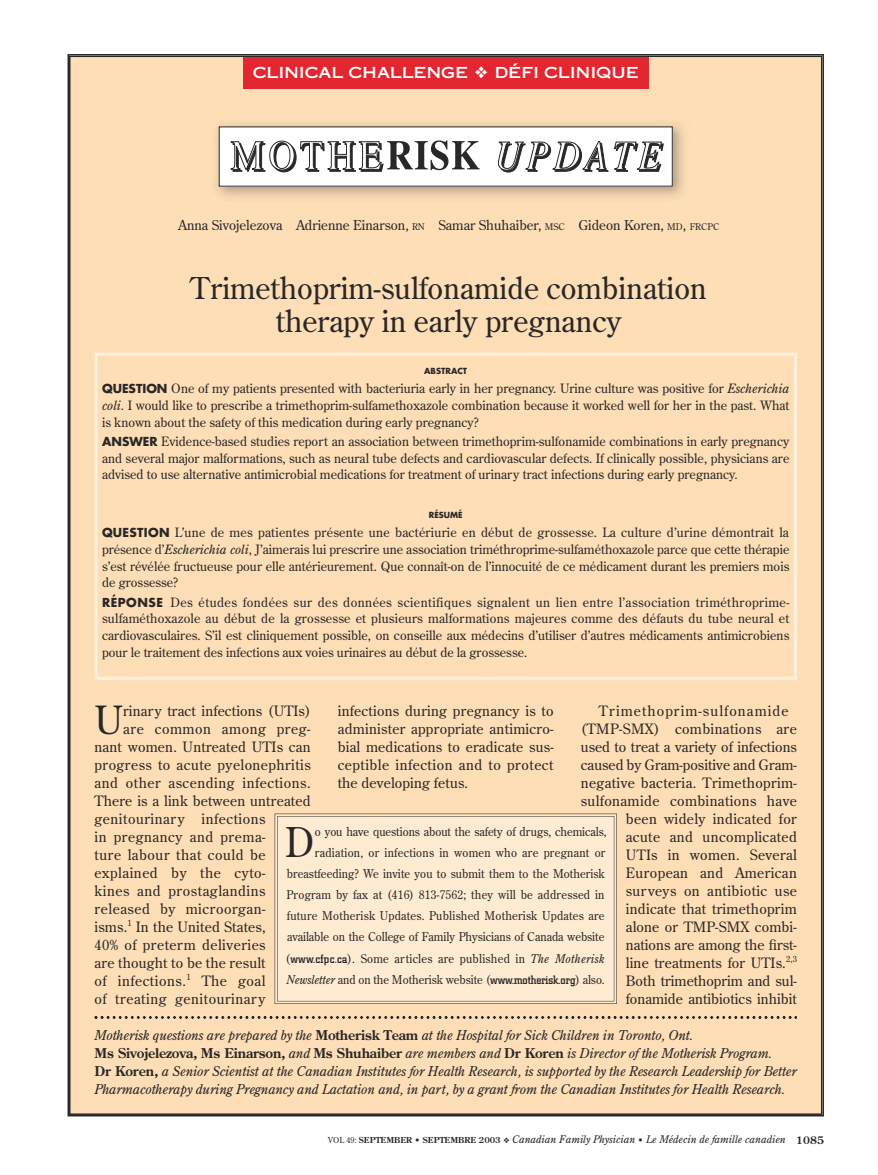
<style>
.page{position:relative;width:878px;height:1175px;background:#fff}
.page>*{position:absolute;margin:0;border:0;box-sizing:border-box;transform-origin:0 0}
.t1{font:40.95px "Century Old Style";color:#292828;scale:.94 1}
.t2{font:38.85px "Century Old Style";color:#292828}
.t3{font:30px/33px "Century Old Style";color:#292828;text-align:center}
.t4{font:18.15px "Copperplate Thirty One AB";letter-spacing:-.01em;color:#fff}
.t5{font:14.25px/18px "Century Old Style";letter-spacing:.025em;color:#292828;text-align:justify}
.t6{font:14.25px "Century Old Style";color:#292828}
.t7{font:14.25px "Century Old Style";letter-spacing:.075em;color:#292828}
.t8{font:italic 13.5px/18px "Century Old Style";letter-spacing:-.01em;color:#292828}
.t9{font:13.5px "Century Old Style";color:#292828}
.t10{font:12.9px/16.6px "Century Old Style";color:#292828;text-align:justify}
.t11{font:12.15px/21.1px "Century Old Style";color:#292828;text-align:right;scale:.94 1}
.t12{font:italic 10.5px "Century Old Style";color:#292828}
.t13{font:700 8.25px "Futura";color:#292828}
.s1{font-size:9.15px}
.s2{font-family:"Futura";font-weight:700;font-size:12.15px}
.s3{font-style:italic}
.s4{font-family:"City";font-weight:500}
.s5{font-weight:700;font-style:normal}
.s6{font-style:normal;font-size:8.25px}
.s7{font-weight:700;font-style:normal;font-size:8.25px}
.s8{font-style:normal;font-size:8.4px}
</style>
<div class="page">
<div style="left:69px;top:56px;width:753px;height:1058px;background:#fedeb6"></div>
<div style="left:243px;top:57px;width:405px;height:31px;background:#e32731"></div>
<img style="left:213px;top:120px;width:476px;height:81px">
<div style="left:219px;top:127px;width:453px;height:59px;background:#fff"></div>
<svg style="left:230px;top:140px;width:250px;height:32px"></svg>
<svg style="left:497px;top:141px;width:167px;height:32px"></svg>
<hr style="left:96px;top:353px;width:699px;height:3px;background:#fff1de">
<hr style="left:794px;top:354px;width:2px;height:324px;background:#fff1de">
<svg style="left:96px;top:676px;width:699px;height:4px;background:#feecd4"></svg>
<svg style="left:94px;top:354px;width:4px;height:324px"></svg>
<svg style="left:94px;top:1016px;width:702px;height:2px"></svg>
<hr style="left:276px;top:813px;width:339px;height:1px;background:#292828">
<hr style="left:616px;top:815px;width:1px;height:187px;background:#292828">
<hr style="left:276px;top:1003px;width:339px;height:1px;background:#292828">
<hr style="left:274px;top:815px;width:1px;height:187px;background:#292828">
<div style="left:277px;top:816px;width:337px;height:185px;background:#ffebd1"></div>
<h3 class="t4" style="left:253px;top:61px;width:217px">CLINICAL CHALLENGE</h3>
<h3 class="t4" style="left:494px;top:61px;width:146px">DÉFI CLINIQUE</h3>
<p class="t9" style="left:178px;top:216px;width:542px">Anna Sivojelezova Adrienne Einarson, <span class="s1">RN</span> Samar Shuhaiber, <span class="s1">MSC</span> Gideon Koren, <span class="s1">MD</span>, <span class="s1">FRCPC</span></p>
<h3 class="t3" style="left:191px;top:270px;width:517px">Trimethoprim-sulfonamide combination therapy in early pregnancy</h3>
<p class="t13" style="left:424px;top:365px;width:44px">ABSTRACT</p>
<p class="t10" style="left:102px;top:380px;width:689px"><span class="s2">QUESTION</span> One of my patients presented with bacteriuria early in her pregnancy. Urine culture was positive for <span class="s3">Escherichia coli</span>. I would like to prescribe a trimethoprim-sulfamethoxazole combination because it worked well for her in the past. What is known about the safety of this medication during early pregnancy?</p>
<p class="t10" style="left:102px;top:433px;width:689px"><span class="s2">ANSWER</span> Evidence-based studies report an association between trimethoprim-sulfonamide combinations in early pregnancy and several major malformations, such as neural tube defects and cardiovascular defects. If clinically possible, physicians are advised to use alternative antimicrobial medications for treatment of urinary tract infections during early pregnancy.</p>
<p class="t13" style="left:429px;top:509px;width:35px">RÉSUMÉ</p>
<p class="t10" style="left:102px;top:524px;width:688px"><span class="s2">QUESTION</span> L’une de mes patientes présente une bactériurie en début de grossesse. La culture d’urine démontrait la présence d’<span class="s3">Escherichia coli</span>, J’aimerais lui prescrire une association triméthroprime-sulfaméthoxazole parce que cette thérapie s’est révélée fructueuse pour elle antérieurement. Que connaît-on de l’innocuité de ce médicament durant les premiers mois de grossesse?</p>
<p class="t10" style="left:102px;top:593px;width:688px"><span class="s2">RÉPONSE</span> Des études fondées sur des données scientifiques signalent un lien entre l’association triméthroprime&shy;sulfaméthoxazole au début de la grossesse et plusieurs malformations majeures comme des défauts du tube neural et cardiovasculaires. S’il est cliniquement possible, on conseille aux médecins d’utiliser d’autres médicaments antimicrobiens pour le traitement des infections aux voies urinaires au début de la grossesse.</p>
<h2 class="t2" style="left:94px;top:694px;width:30px">U</h2>
<p class="t5" style="left:123px;top:701px;width:189px">rinary tract infections (UTIs)</p>
<p class="t5" style="left:338px;top:701px;width:217px">infections during pregnancy is to administer appropriate antimicro&shy;bial medications to eradicate sus&shy;ceptible infection and to protect the developing fetus.</p>
<p class="t7" style="left:598px;top:701px;width:191px">Trimethoprim-sulfonamide</p>
<p class="t5" style="left:580px;top:719px;width:217px">(TMP-SMX) combinations are</p>
<p class="t6" style="left:580px;top:737px;width:217px">used to treat a variety of infections</p>
<p class="t6" style="left:580px;top:755px;width:218px">caused by Gram-positive and Gram-</p>
<p class="t5" style="left:580px;top:773px;width:217px">negative bacteria. Trimethoprim-</p>
<p class="t5" style="left:580px;top:791px;width:218px">sulfonamide combinations have</p>
<p class="t5" style="left:626px;top:809px;width:172px">been widely indicated for</p>
<p class="t5" style="left:626px;top:827px;width:172px">acute and uncomplicated</p>
<p class="t5" style="left:626px;top:845px;width:172px">UTIs in women. Several</p>
<p class="t5" style="left:626px;top:863px;width:172px">European and American</p>
<p class="t5" style="left:626px;top:881px;width:172px">surveys on antibiotic use</p>
<p class="t5" style="left:626px;top:899px;width:172px">indicate that trimethoprim</p>
<p class="t5" style="left:626px;top:917px;width:172px">alone or TMP-SMX combi-</p>
<p class="t6" style="left:626px;top:935px;width:172px">nations are among the first-</p>
<p class="t5" style="left:626px;top:953px;width:172px">line treatments for UTIs.<sup>2,3</sup></p>
<p class="t6" style="left:626px;top:971px;width:172px">Both trimethoprim and sul-</p>
<p class="t6" style="left:626px;top:989px;width:172px">fonamide antibiotics inhibit</p>
<p class="t5" style="left:123px;top:719px;width:189px">are common among preg-</p>
<p class="t5" style="left:94px;top:737px;width:217px">nant women. Untreated UTIs can</p>
<p class="t5" style="left:94px;top:755px;width:218px">progress to acute pyelonephritis</p>
<p class="t5" style="left:94px;top:773px;width:218px">and other ascending infections.</p>
<p class="t5" style="left:94px;top:791px;width:218px">There is a link between untreated</p>
<p class="t5" style="left:94px;top:809px;width:172px">genitourinary infections</p>
<p class="t5" style="left:94px;top:827px;width:172px">in pregnancy and prema-</p>
<p class="t5" style="left:94px;top:845px;width:172px">ture labour that could be</p>
<p class="t5" style="left:94px;top:863px;width:172px">explained by the cyto-</p>
<p class="t5" style="left:94px;top:881px;width:172px">kines and prostaglandins</p>
<p class="t5" style="left:94px;top:899px;width:172px">released by microorgan-</p>
<p class="t5" style="left:94px;top:917px;width:172px">isms.<sup>1</sup> In the United States,</p>
<p class="t5" style="left:94px;top:935px;width:173px">40% of preterm deliveries</p>
<p class="t5" style="left:94px;top:953px;width:173px">are thought to be the result</p>
<p class="t5" style="left:94px;top:971px;width:172px">of infections.<sup>1</sup> The goal</p>
<p class="t5" style="left:94px;top:989px;width:172px">of treating genitourinary</p>
<p class="t11" style="left:285px;top:820px;width:343px">o you have questions about the safety of drugs, chemicals, radiation, or infections in women who are pregnant or breastfeeding? We invite you to submit them to the Motherisk Program by fax at (416) 813-7562; they will be addressed in future Motherisk Updates. Published Motherisk Updates are available on the College of Family Physicians of Canada website (<span class="s4">www.cfpc.ca</span>). Some articles are published in <span class="s3">The Motherisk Newsletter</span> and on the Motherisk website (<span class="s4">www.motherisk.org</span>) also.</p>
<h1 class="t1" style="left:285px;top:815px;width:33px">D</h1>
<p class="t8" style="left:94px;top:1025px;width:703px">Motherisk questions are prepared by the <span class="s5">Motherisk Team</span> at the Hospital for Sick Children in Toronto, Ont.<br><span class="s5">Ms Sivojelezova, Ms Einarson,</span> and <span class="s5">Ms Shuhaiber</span> are members and <span class="s5">Dr Koren</span> is Director of the Motherisk Program.<br><span class="s5">Dr Koren,</span> a Senior Scientist at the Canadian Institutes for Health Research, is supported by the Research Leadership for Better Pharmacotherapy during Pregnancy and Lactation and, in part, by a grant from the Canadian Institutes for Health Research.</p>
<p class="t12" style="left:328px;top:1132px;width:497px"><span class="s6">VOL 49:</span> <span class="s7">SEPTEMBER • SEPTEMBRE 2003</span> Canadian Family Physician <span class="s8">•</span> Le Médecin de famille canadien <span class="s5">1085</span></p>
</div>
